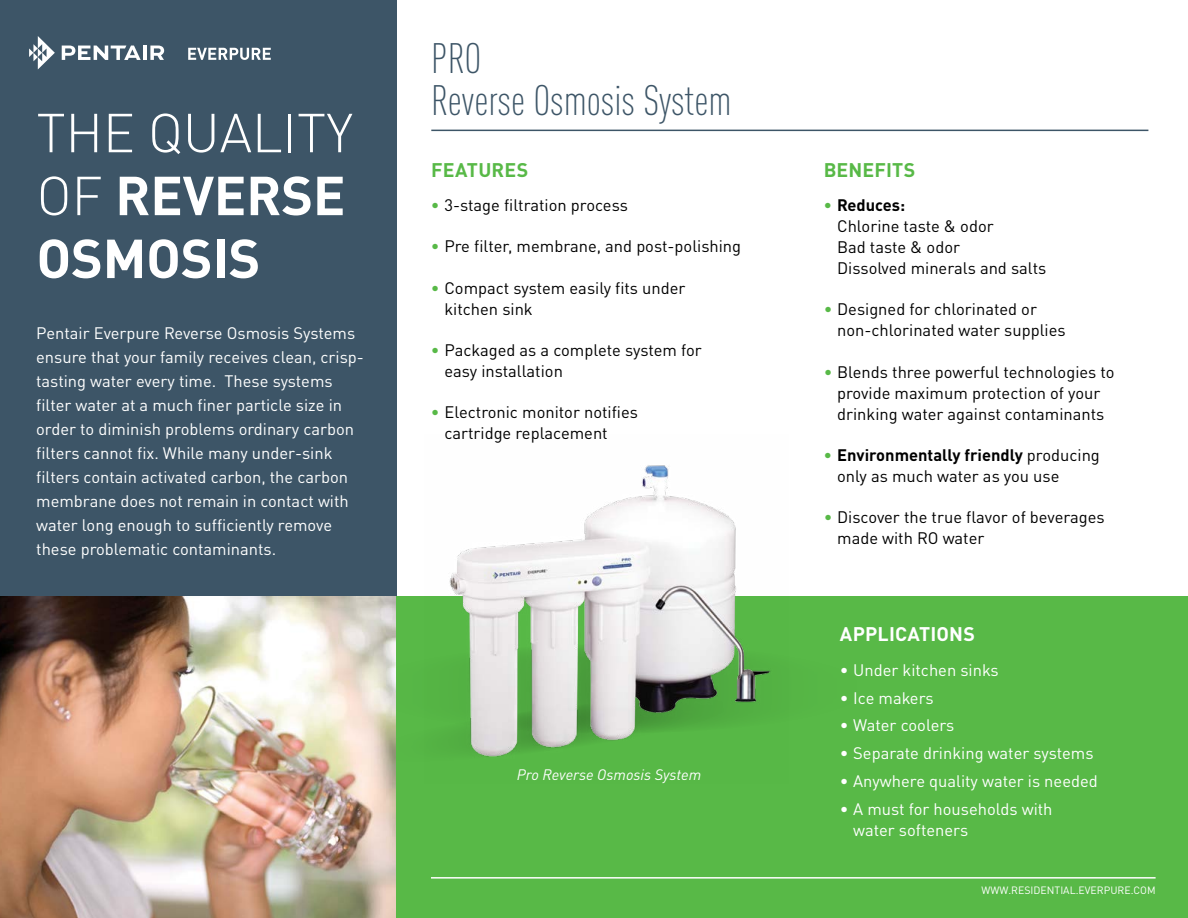
<style>
.page{position:relative;width:1188px;height:918px;background:#fff}
.page>*{position:absolute;margin:0;border:0;box-sizing:border-box;transform-origin:0 0}
.Body{font:700 54px "DIN Pro";letter-spacing:-.005em;color:#fff}
.Body-2{font:300 54px "DIN Pro";letter-spacing:-.005em;color:#fff}
.Body-3{font:300 condensed 42px/42px "DIN Pro";color:#3d5567}
.H2-_HEADING{font:700 19.5px "DIN Pro";letter-spacing:.01em;color:#58b947}
.H2-_HEADING-2{font:700 19.5px "DIN Pro";letter-spacing:.01em;color:#fff}
.t1{font:16.5px/21px "DIN Pro";color:#000}
.Body-4{font:16.5px/24px "DIN Pro";color:#fff}
.BULLETS{font:16.5px/21px "DIN Pro";color:#fff}
.Body-5{font:italic 15px "DIN Pro";color:#fff}
.Body-6{font:10.5px "DIN Pro";color:#fff}
.s1{font-weight:300}
.s2{color:#58b947}
.s3{font-weight:700;color:#58b947}
.s4{font-weight:700}
</style>
<div class="page">
<div style="left:0;top:0;width:397px;height:918px;background:#3d5567"></div>
<div style="left:397px;top:596px;width:791px;height:322px;background:#58b947"></div>
<img style="left:0;top:596px;width:396px;height:322px">
<hr style="left:431px;top:877px;width:725px;height:2px;background:#fff">
<svg style="left:365px;top:645px;width:499px;height:88px"></svg>
<svg style="left:367px;top:694px;width:58px;height:72px"></svg>
<img style="left:425px;top:465px;width:364px;height:292px">
<hr style="left:431px;top:130px;width:717px;height:1px;background:#3d5567">
<svg style="left:188px;top:48px;width:83px;height:12px"></svg>
<svg style="left:29px;top:36px;width:26px;height:33px"></svg>
<svg style="left:62px;top:46px;width:79px;height:14px"></svg>
<hr style="left:143px;top:46px;width:4px;height:14px;background:#fff">
<svg style="left:150px;top:46px;width:14px;height:14px"></svg>
<p class="Body-2" style="left:37px;top:91px;width:318px">THE QUALITY</p>
<p class="Body" style="left:37px;top:151px;width:311px"><span class="s1">OF</span> REVERSE</p>
<p class="Body" style="left:37px;top:214px;width:225px">OSMOSIS</p>
<p class="Body-4" style="left:36px;top:320px;width:329px">Pentair Everpure Reverse Osmosis Systems ensure that your family receives clean, crisp&shy;tasting water every time. These systems filter water at a much finer particle size in order to diminish problems ordinary carbon filters cannot fix. While many under-sink filters contain activated carbon, the carbon membrane does not remain in contact with water long enough to sufficiently remove these problematic contaminants.</p>
<p class="Body-3" style="left:431px;top:34px;width:302px">PRO<br>Reverse Osmosis System</p>
<p class="H2-_HEADING" style="left:431px;top:153px;width:99px">FEATURES</p>
<p class="t1" style="left:431px;top:193px;width:198px"><span class="s2">•</span> 3-stage filtration process</p>
<p class="t1" style="left:431px;top:234px;width:312px"><span class="s2">•</span> Pre filter, membrane, and post-polishing</p>
<p class="t1" style="left:444px;top:275px;width:242px;text-indent:-14px"><span class="s2">•</span> Compact system easily fits under kitchen sink</p>
<p class="t1" style="left:444px;top:338px;width:259px;text-indent:-14px"><span class="s2">•</span> Packaged as a complete system for easy installation</p>
<p class="t1" style="left:444px;top:400px;width:195px;text-indent:-14px"><span class="s2">•</span> Electronic monitor notifies cartridge replacement</p>
<p class="Body-5" style="left:517px;top:763px;width:186px">Pro Reverse Osmosis System</p>
<p class="H2-_HEADING" style="left:824px;top:153px;width:93px">BENEFITS</p>
<p class="t1" style="left:837px;top:193px;width:211px;text-indent:-14px"><span class="s3">•</span> <span class="s4">Reduces:<br></span>Chlorine taste &amp; odor<br>Bad taste &amp; odor<br>Dissolved minerals and salts</p>
<p class="t1" style="left:837px;top:297px;width:230px;text-indent:-14px"><span class="s2">•</span> Designed for chlorinated or non-chlorinated water supplies</p>
<p class="t1" style="left:824px;top:359px;width:293px;text-align:center"><span class="s2">•</span> Blends three powerful technologies to provide maximum protection of your drinking water against contaminants</p>
<p class="t1" style="left:837px;top:443px;width:264px;text-indent:-14px"><span class="s3">•</span> <span class="s4">Environmentally friendly</span> producing only as much water as you use</p>
<p class="t1" style="left:837px;top:505px;width:269px;text-indent:-14px"><span class="s2">•</span> Discover the true flavor of beverages made with RO water</p>
<p class="H2-_HEADING-2" style="left:840px;top:618px;width:137px">APPLICATIONS</p>
<p class="BULLETS" style="left:840px;top:658px;width:160px">• Under kitchen sinks</p>
<p class="BULLETS" style="left:840px;top:686px;width:95px">• Ice makers</p>
<p class="BULLETS" style="left:840px;top:713px;width:116px">• Water coolers</p>
<p class="BULLETS" style="left:840px;top:741px;width:255px">• Separate drinking water systems</p>
<p class="BULLETS" style="left:840px;top:769px;width:260px">• Anywhere quality water is needed</p>
<p class="BULLETS" style="left:853px;top:797px;width:201px;text-indent:-14px">• A must for households with water softeners</p>
<p class="Body-6" style="left:982px;top:882px;width:175px">WWW.RESIDENTIAL.EVERPURE.COM</p>
</div>
